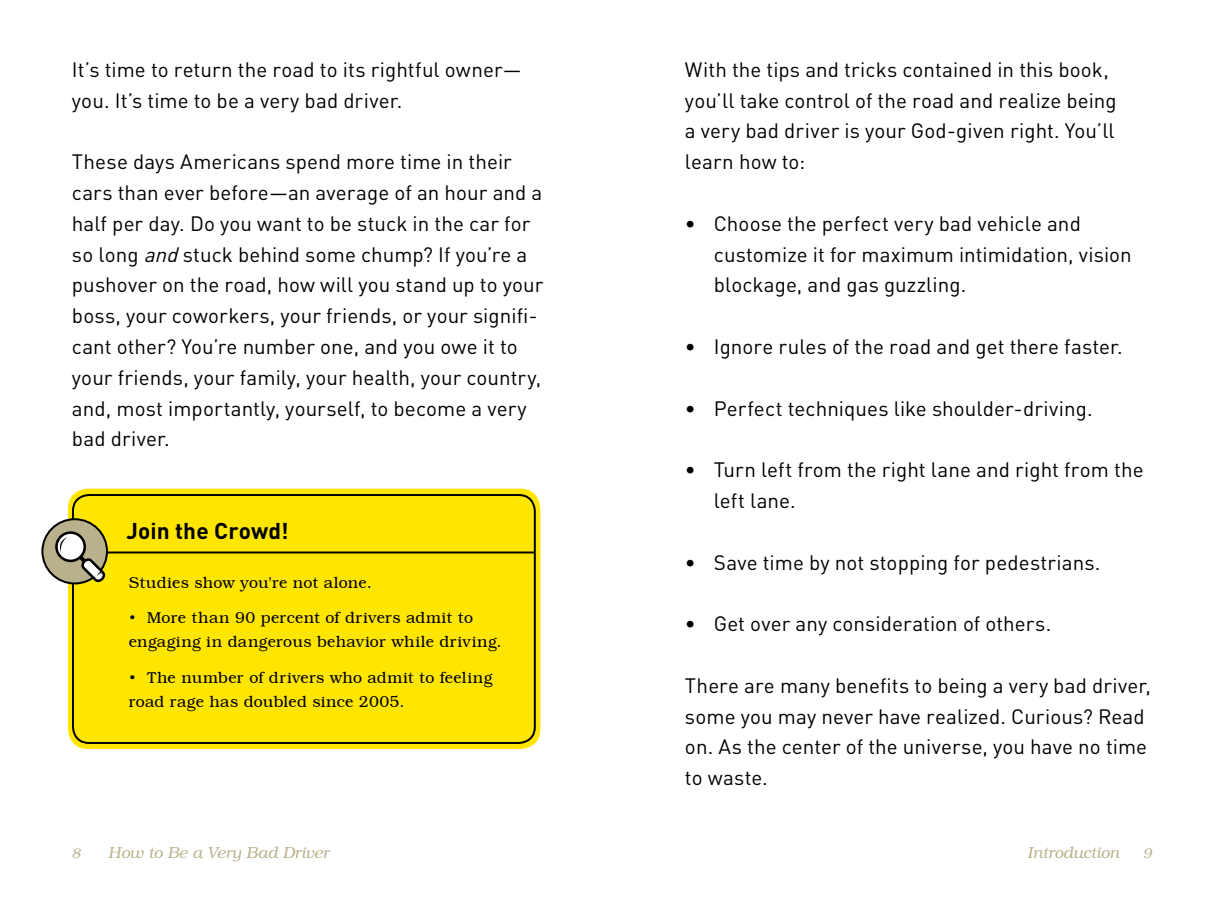
<style>
.page{position:relative;width:1224px;height:900px;background:#fff}
.page>*{position:absolute;margin:0;border:0;box-sizing:border-box;transform-origin:0 0}
.t1{font:700 22.6px "DIN";letter-spacing:.005em;color:#000}
.t2{font:20.6px/30.8px "DIN";letter-spacing:.005em;color:#000}
.t3{font:300 16px/24.4px "Bookman";letter-spacing:.01em;color:#000}
.t4{font:italic 300 16px "Bookman";color:#b8b18b}
.t5{font:italic 300 14px "Bookman";color:#b8b18b}
.s1{font-style:italic}
</style>
<div class="page">
<div style="left:68px;top:489px;width:472px;height:260px;background:#ffe600;border-radius:20px"></div>
<div style="left:72px;top:494px;width:464px;height:250px;border:2px solid #000;border-radius:16px"></div>
<hr style="left:101px;top:551px;width:434px;height:2px;background:#000">
<svg style="left:42px;top:519px;width:65px;height:64px"></svg>
<div style="left:41px;top:518px;width:67px;height:66px;border:2px solid #000;border-radius:50%"></div>
<svg style="left:55px;top:531px;width:50px;height:51px;background:#a8a48c"></svg>
<p class="t2" style="left:72px;top:54px;width:451px">It’s time to return the road to its rightful owner— you. It’s time to be a very bad driver.</p>
<p class="t2" style="left:72px;top:146px;width:473px">These days Americans spend more time in their cars than ever before—an average of an hour and a half per day. Do you want to be stuck in the car for so long <span class="s1">and</span>stuck behind some chump? If you’re a pushover on the road, how will you stand up to your boss, your coworkers, your friends, or your signifi&shy;cant other? You’re number one, and you owe it to your friends, your family, your health, your country, and, most importantly, yourself, to become a very bad driver.</p>
<p class="t1" style="left:126px;top:516px;width:164px">Join the Crowd!</p>
<p class="t3" style="left:129px;top:570px;width:245px">Studies show you're not alone.</p>
<p class="t3" style="left:129px;top:605px;width:374px">• More than 90 percent of drivers admit to engaging in dangerous behavior while driving.</p>
<p class="t3" style="left:129px;top:665px;width:365px">• The number of drivers who admit to feeling road rage has doubled since 2005.</p>
<p class="t2" style="left:685px;top:54px;width:433px">With the tips and tricks contained in this book, you’ll take control of the road and realize being a very bad driver is your God-given right. You’ll learn how to:</p>
<p class="t2" style="left:714px;top:208px;width:420px;text-indent:-29px">• Choose the perfect very bad vehicle and customize it for maximum intimidation, vision blockage, and gas guzzling.</p>
<p class="t2" style="left:685px;top:331px;width:439px">• Ignore rules of the road and get there faster.</p>
<p class="t2" style="left:685px;top:392px;width:409px">• Perfect techniques like shoulder-driving.</p>
<p class="t2" style="left:714px;top:454px;width:431px;text-indent:-29px">• Turn left from the right lane and right from the left lane.</p>
<p class="t2" style="left:685px;top:546px;width:417px">• Save time by not stopping for pedestrians.</p>
<p class="t2" style="left:685px;top:608px;width:368px">• Get over any consideration of others.</p>
<p class="t2" style="left:685px;top:670px;width:467px">There are many benefits to being a very bad driver, some you may never have realized. Curious? Read on. As the center of the universe, you have no time to waste.</p>
<p class="t5" style="left:72px;top:846px;width:10px">8</p>
<p class="t4" style="left:108px;top:844px;width:222px">How to Be a Very Bad Driver</p>
<p class="t4" style="left:1028px;top:844px;width:93px">Introduction</p>
<p class="t5" style="left:1143px;top:846px;width:10px">9</p>
</div>
